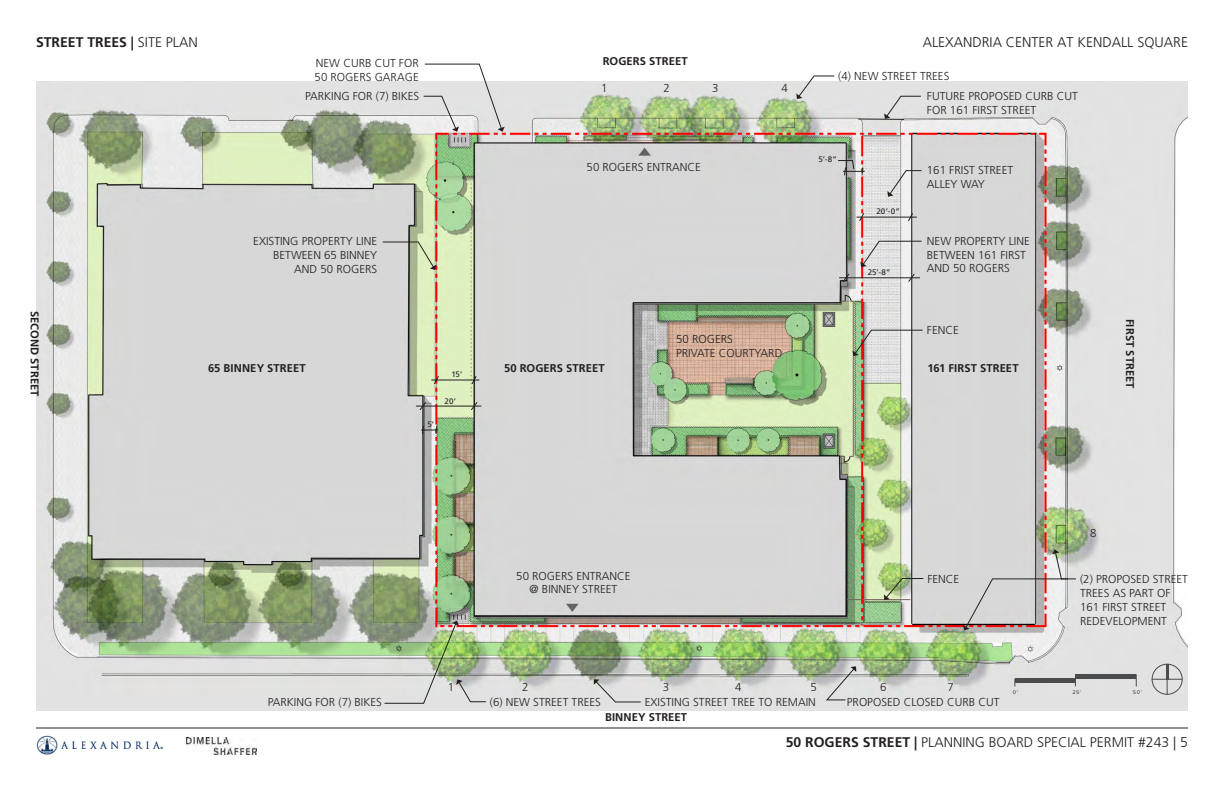
<style>
.page{position:relative;width:1224px;height:792px;background:#fff}
.page>*{position:absolute;margin:0;border:0;box-sizing:border-box;transform-origin:0 0}
.t1{font:300 14px "Frutiger LT Std";color:#231f20}
.t2{font:300 14px "Frutiger LT";color:#231f20}
.t3{font:700 14px "Frutiger LT Std";color:#231f20}
.t4{font:300 11.5px/13.8px "Frutiger LT Std";color:#231f20}
._06a_Award_Listing{font:700 11.2px "Frutiger LT Std";letter-spacing:.005em;color:#231f20}
._06b_Award_Listing{font:700 11.2px "Frutiger LT Std";letter-spacing:.005em;color:#231f20}
._06a_Award_Listing-2{font:8px "Frutiger LT Std";letter-spacing:.005em;color:#231f20}
.subsubhead{font:500 5.5px "Proxima Nova";color:#4b4c4d}
.s1{font-weight:300}
.s2{font-weight:700}
.s3{font-family:"Frutiger LT"}
</style>
<div class="page">
<img style="left:36px;top:81px;width:1152px;height:630px">
<hr style="left:839px;top:277px;width:81px;height:1px;background:#231f20">
<svg style="left:842px;top:273px;width:8px;height:9px"></svg>
<svg style="left:908px;top:273px;width:7px;height:9px"></svg>
<hr style="left:857px;top:217px;width:60px;height:1px;background:#231f20">
<svg style="left:859px;top:213px;width:6px;height:9px"></svg>
<svg style="left:908px;top:213px;width:5px;height:9px"></svg>
<svg style="left:837px;top:160px;width:27px;height:16px"></svg>
<img style="left:186px;top:738px;width:70px;height:16px">
<img style="left:36px;top:735px;width:127px;height:19px">
<hr style="left:36px;top:728px;width:1152px;height:1px;background:#231f20">
<div style="left:1152px;top:664px;width:31px;height:31px;border:1px solid #4b4c4d;border-radius:50%"></div>
<hr style="left:1152px;top:679px;width:31px;height:1px;background:#4b4c4d">
<hr style="left:1167px;top:664px;width:1px;height:31px;background:#4b4c4d">
<hr style="left:1166px;top:664px;width:3px;height:15px;background:#4b4c4d">
<div style="left:1075px;top:674px;width:61px;height:5px;background:#4b4c4d"></div>
<hr style="left:1015px;top:679px;width:61px;height:4px;background:#4b4c4d">
<svg style="left:1136px;top:674px;width:1px;height:12px"></svg>
<svg style="left:594px;top:679px;width:47px;height:24px"></svg>
<svg style="left:825px;top:666px;width:31px;height:35px"></svg>
<img style="left:384px;top:621px;width:103px;height:83px">
<svg style="left:796px;top:75px;width:39px;height:24px"></svg>
<svg style="left:423px;top:63px;width:82px;height:69px"></svg>
<svg style="left:382px;top:241px;width:54px;height:29px;background:#c4c8b5"></svg>
<svg style="left:860px;top:240px;width:62px;height:27px;background:#d4d0d0"></svg>
<svg style="left:887px;top:170px;width:35px;height:27px"></svg>
<hr style="left:863px;top:599px;width:47px;height:1px;background:#776460">
<svg style="left:847px;top:599px;width:14px;height:1px"></svg>
<svg style="left:884px;top:578px;width:40px;height:22px"></svg>
<img style="left:840px;top:295px;width:83px;height:167px">
<svg style="left:858px;top:95px;width:64px;height:25px;background:#d4d3d4"></svg>
<svg style="left:963px;top:549px;width:114px;height:81px;background:#cdc7c6"></svg>
<hr style="left:416px;top:406px;width:65px;height:1px;background:#231f20">
<svg style="left:419px;top:401px;width:8px;height:10px"></svg>
<svg style="left:470px;top:401px;width:8px;height:10px"></svg>
<hr style="left:432px;top:380px;width:47px;height:1px;background:#231f20">
<svg style="left:434px;top:375px;width:5px;height:10px"></svg>
<svg style="left:471px;top:375px;width:6px;height:10px"></svg>
<svg style="left:421px;top:426px;width:17px;height:8px"></svg>
<p class="t3" style="left:36px;top:33px;width:163px">STREET TREES | <span class="s1">SITE PLAN</span></p>
<p class="t4" style="left:316px;top:56px;width:104px">NEW CURB CUT FOR</p>
<p class="t4" style="left:315px;top:70px;width:106px">50 ROGERS GARAGE</p>
<p class="t4" style="left:305px;top:89px;width:116px">PARKING FOR (7) BIKES</p>
<p class="t4" style="left:253px;top:234px;width:126px">EXISTING PROPERTY LINE</p>
<p class="t4" style="left:273px;top:248px;width:106px">BETWEEN 65 BINNEY</p>
<p class="t4" style="left:294px;top:262px;width:85px">AND 50 ROGERS</p>
<p class="t2" style="left:923px;top:34px;width:267px">ALEXANDRIA CENTER AT KENDALL SQUARE</p>
<p class="_06a_Award_Listing" style="left:603px;top:55px;width:86px">ROGERS STREET</p>
<p class="t4" style="left:601px;top:81px;width:8px">1</p>
<p class="t4" style="left:663px;top:81px;width:8px">2</p>
<p class="t4" style="left:712px;top:81px;width:8px">3</p>
<p class="t4" style="left:782px;top:81px;width:8px">4</p>
<p class="t4" style="left:838px;top:69px;width:113px">(4) NEW STREET TREES</p>
<p class="t4" style="left:927px;top:89px;width:152px">FUTURE PROPOSED CURB CUT</p>
<p class="t4" style="left:927px;top:103px;width:111px">FOR 161 FIRST STREET</p>
<p class="t4" style="left:587px;top:161px;width:116px">50 ROGERS ENTRANCE</p>
<p class="_06a_Award_Listing-2" style="left:818px;top:154px;width:20px">5’-8”</p>
<p class="t4" style="left:927px;top:164px;width:88px">161 FRIST STREET</p>
<p class="t4" style="left:927px;top:177px;width:59px">ALLEY WAY</p>
<p class="_06a_Award_Listing-2" style="left:876px;top:207px;width:25px">20’-0”</p>
<p class="_06a_Award_Listing-2" style="left:868px;top:268px;width:24px">25’-8”</p>
<p class="t4" style="left:927px;top:234px;width:104px">NEW PROPERTY LINE</p>
<p class="t4" style="left:927px;top:248px;width:101px">BETWEEN 161 FIRST<br>AND 50 ROGERS</p>
<p class="_06a_Award_Listing" style="left:41px;top:311px;width:87px;rotate:90deg">SECOND STREET</p>
<p class="_06a_Award_Listing" style="left:1137px;top:319px;width:71px;rotate:90deg">FIRST STREET</p>
<p class="t4" style="left:927px;top:323px;width:33px">FENCE</p>
<p class="t4" style="left:676px;top:333px;width:58px">50 ROGERS</p>
<p class="t4" style="left:676px;top:347px;width:108px">PRIVATE COURTYARD</p>
<p class="_06a_Award_Listing" style="left:229px;top:359px;width:57px">BUILDING)</p>
<p class="_06b_Award_Listing" style="left:527px;top:359px;width:57px">BUILDING)</p>
<p class="_06a_Award_Listing" style="left:927px;top:358px;width:96px">OFFICE BUILDING)</p>
<p class="_06a_Award_Listing" style="left:208px;top:361px;width:99px">65 BINNEY STREET</p>
<p class="_06a_Award_Listing" style="left:504px;top:361px;width:102px">50 ROGERS STREET</p>
<p class="_06a_Award_Listing" style="left:928px;top:361px;width:93px">161 FIRST STREET</p>
<p class="_06a_Award_Listing-2" style="left:451px;top:370px;width:12px">15’</p>
<p class="_06a_Award_Listing-2" style="left:445px;top:396px;width:13px">20’</p>
<p class="_06a_Award_Listing-2" style="left:427px;top:420px;width:8px">5’</p>
<p class="t4" style="left:516px;top:569px;width:116px">50 ROGERS ENTRANCE</p>
<p class="t4" style="left:530px;top:583px;width:89px">@ BINNEY STREET</p>
<p class="t4" style="left:927px;top:572px;width:33px">FENCE</p>
<p class="t4" style="left:1090px;top:526px;width:8px">8</p>
<p class="t4" style="left:1080px;top:573px;width:109px">(2) PROPOSED STREET<br>TREES AS PART OF<br>161 FIRST STREET<br>REDEVELOPMENT</p>
<p class="t4" style="left:448px;top:680px;width:8px">1</p>
<p class="t4" style="left:522px;top:680px;width:8px">2</p>
<p class="t4" style="left:663px;top:680px;width:8px">3</p>
<p class="t4" style="left:735px;top:680px;width:8px">4</p>
<p class="t4" style="left:810px;top:680px;width:8px">5</p>
<p class="t4" style="left:880px;top:680px;width:8px">6</p>
<p class="t4" style="left:948px;top:680px;width:8px">7</p>
<p class="t4" style="left:268px;top:696px;width:116px">PARKING FOR (7) BIKES</p>
<p class="t4" style="left:490px;top:695px;width:113px">(6) NEW STREET TREES</p>
<p class="t4" style="left:645px;top:696px;width:173px">EXISTING STREET TREE TO REMAIN</p>
<p class="t4" style="left:847px;top:696px;width:154px">PROPOSED CLOSED CURB CUT</p>
<p class="_06a_Award_Listing" style="left:605px;top:711px;width:84px">BINNEY STREET</p>
<p class="subsubhead" style="left:1013px;top:688px;width:7px">0’</p>
<p class="subsubhead" style="left:1072px;top:688px;width:10px">25’</p>
<p class="subsubhead" style="left:1133px;top:688px;width:11px">50’</p>
<p class="t1" style="left:786px;top:734px;width:404px"><span class="s2">50 ROGERS STREET |</span> PLANNING BOARD SPECIAL PERMIT #243 <span class="s3">| 5</span></p>
</div>
